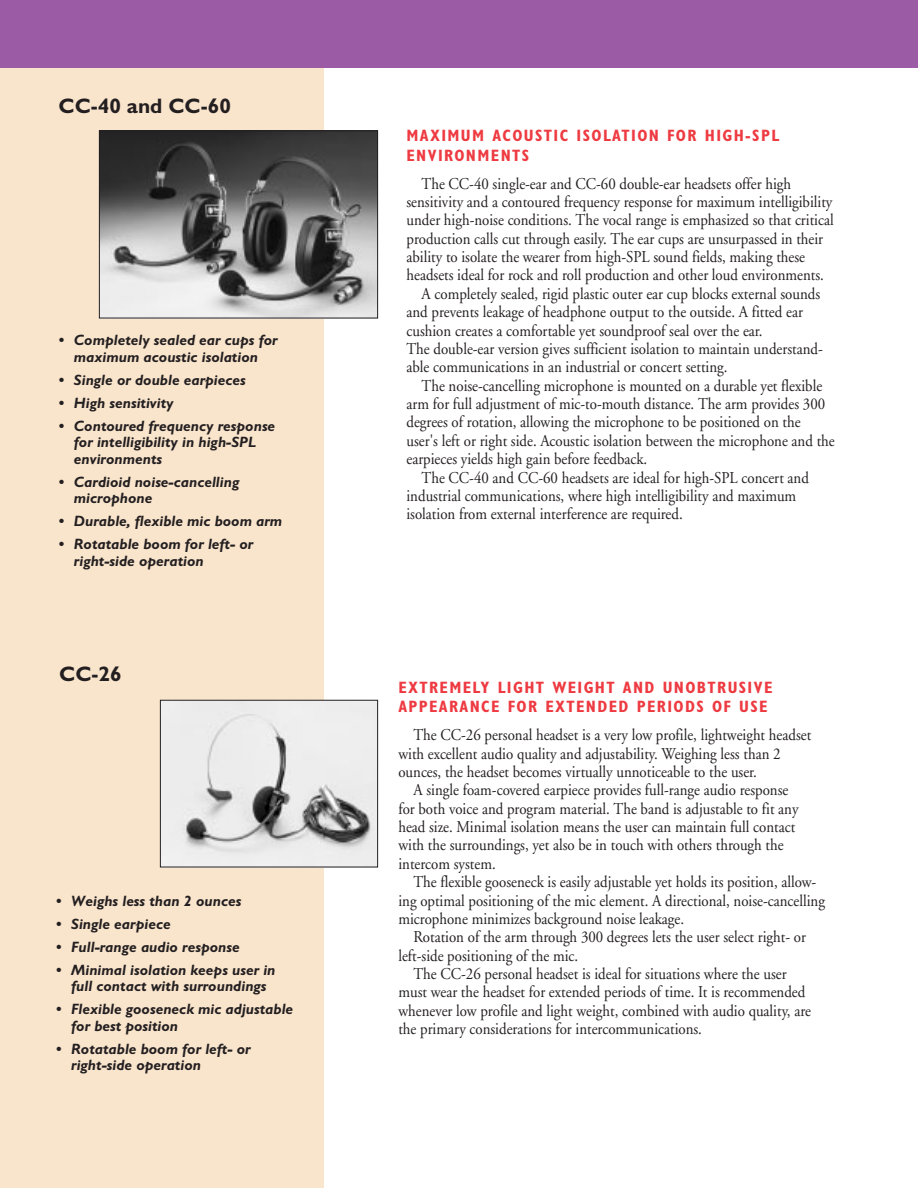
<style>
.page{position:relative;width:918px;height:1188px;background:#fff}
.page>*{position:absolute;margin:0;border:0;box-sizing:border-box;transform-origin:0 0}
.t1{font:700 21px "Gill Sans";color:#231f20}
.t2{font:16.5px/18.3px "Adobe Garamond";color:#231f20;scale:.9 1}
.t3{font:700 condensed 16.5px/19.5px "Gill Sans";letter-spacing:.085em;color:#ee3a41}
.t4{font:italic 700 15px/16.5px "Gill Sans";color:#231f20}
</style>
<div class="page">
<div style="left:0;top:52px;width:324px;height:1136px;background:#f9e4cc"></div>
<div style="left:0;top:0;width:918px;height:68px;background:#9b5ba5"></div>
<img style="left:101px;top:132px;width:275px;height:184px">
<div style="left:99px;top:130px;width:279px;height:188px;border:1px solid #231f20"></div>
<img style="left:162px;top:702px;width:214px;height:163px">
<div style="left:160px;top:700px;width:218px;height:167px;border:1px solid #231f20"></div>
<p class="t1" style="left:58px;top:99px;width:174px">CC-40 and CC-60</p>
<p class="t4" style="left:59px;top:334px;width:220px;text-align:center">• Completely sealed ear cups for maximum acoustic isolation</p>
<p class="t4" style="left:59px;top:373px;width:188px">• Single or double earpieces</p>
<p class="t4" style="left:59px;top:396px;width:116px">• High sensitivity</p>
<p class="t4" style="left:74px;top:419px;width:203px;text-indent:-15px">• Contoured frequency response for intelligibility in high-SPL environments</p>
<p class="t4" style="left:74px;top:475px;width:167px;text-indent:-15px">• Cardioid noise-cancelling microphone</p>
<p class="t4" style="left:59px;top:514px;width:225px">• Durable, flexible mic boom arm</p>
<p class="t4" style="left:74px;top:537px;width:181px;text-indent:-15px">• Rotatable boom for left- or right-side operation</p>
<p class="t1" style="left:59px;top:667px;width:64px">CC-26</p>
<p class="t4" style="left:56px;top:894px;width:187px">• Weighs less than 2 ounces</p>
<p class="t4" style="left:56px;top:917px;width:116px">• Single earpiece</p>
<p class="t4" style="left:56px;top:940px;width:185px">• Full-range audio response</p>
<p class="t4" style="left:56px;top:963px;width:221px;text-align:center">• Minimal isolation keeps user in full contact with surroundings</p>
<p class="t4" style="left:71px;top:1003px;width:223px;text-indent:-15px">• Flexible gooseneck mic adjustable for best position</p>
<p class="t4" style="left:71px;top:1042px;width:181px;text-indent:-15px">• Rotatable boom for left- or right-side operation</p>
<p class="t3" style="left:406px;top:127px;width:374px">MAXIMUM ACOUSTIC ISOLATION FOR HIGH-SPL<br>ENVIRONMENTS</p>
<p class="t2" style="left:422px;top:176px;width:412px">The CC-40 single-ear and CC-60 double-ear headsets offer high</p>
<p class="t2" style="left:406px;top:194px;width:475px">sensitivity and a contoured frequency response for maximum intelligibility</p>
<p class="t2" style="left:406px;top:212px;width:476px">under high-noise conditions. The vocal range is emphasized so that critical</p>
<p class="t2" style="left:406px;top:231px;width:465px">production calls cut through easily. The ear cups are unsurpassed in their</p>
<p class="t2" style="left:406px;top:249px;width:444px">ability to isolate the wearer from high-SPL sound fields, making these</p>
<p class="t2" style="left:406px;top:268px;width:465px">headsets ideal for rock and roll production and other loud environments.</p>
<p class="t2" style="left:422px;top:286px;width:444px">A completely sealed, rigid plastic outer ear cup blocks external sounds</p>
<p class="t2" style="left:406px;top:304px;width:442px">and prevents leakage of headphone output to the outside. A fitted ear</p>
<p class="t2" style="left:406px;top:323px;width:397px">cushion creates a comfortable yet soundproof seal over the ear.</p>
<p class="t2" style="left:406px;top:341px;width:464px">The double-ear version gives sufficient isolation to maintain understand-</p>
<p class="t2" style="left:406px;top:359px;width:358px">able communications in an industrial or concert setting.</p>
<p class="t2" style="left:422px;top:378px;width:447px">The noise-cancelling microphone is mounted on a durable yet flexible</p>
<p class="t2" style="left:406px;top:396px;width:467px">arm for full adjustment of mic-to-mouth distance. The arm provides 300</p>
<p class="t2" style="left:406px;top:415px;width:440px">degrees of rotation, allowing the microphone to be positioned on the</p>
<p class="t2" style="left:406px;top:433px;width:477px">user's left or right side. Acoustic isolation between the microphone and the</p>
<p class="t2" style="left:406px;top:451px;width:269px">earpieces yields high gain before feedback.</p>
<p class="t2" style="left:422px;top:470px;width:432px">The CC-40 and CC-60 headsets are ideal for high-SPL concert and</p>
<p class="t2" style="left:406px;top:488px;width:435px">industrial communications, where high intelligibility and maximum</p>
<p class="t2" style="left:406px;top:506px;width:308px">isolation from external interference are required.</p>
<p class="t3" style="left:398px;top:679px;width:376px">EXTREMELY LIGHT WEIGHT AND UNOBTRUSIVE<br>APPEARANCE FOR EXTENDED PERIODS OF USE</p>
<p class="t2" style="left:398px;top:727px;width:460px;text-indent:15px">The CC-26 personal headset is a very low profile, lightweight headset with excellent audio quality and adjustability. Weighing less than 2 ounces, the headset becomes virtually unnoticeable to the user.</p>
<p class="t2" style="left:398px;top:782px;width:446px;text-indent:15px">A single foam-covered earpiece provides full-range audio response for both voice and program material. The band is adjustable to fit any head size. Minimal isolation means the user can maintain full contact with the surroundings, yet also be in touch with others through the intercom system.</p>
<p class="t2" style="left:398px;top:874px;width:476px;text-indent:15px">The flexible gooseneck is easily adjustable yet holds its position, allow&shy;ing optimal positioning of the mic element. A directional, noise-cancelling microphone minimizes background noise leakage.</p>
<p class="t2" style="left:398px;top:929px;width:454px;text-indent:15px">Rotation of the arm through 300 degrees lets the user select right- or left-side positioning of the mic.</p>
<p class="t2" style="left:398px;top:966px;width:460px;text-indent:15px">The CC-26 personal headset is ideal for situations where the user must wear the headset for extended periods of time. It is recommended whenever low profile and light weight, combined with audio quality, are the primary considerations for intercommunications.</p>
</div>
